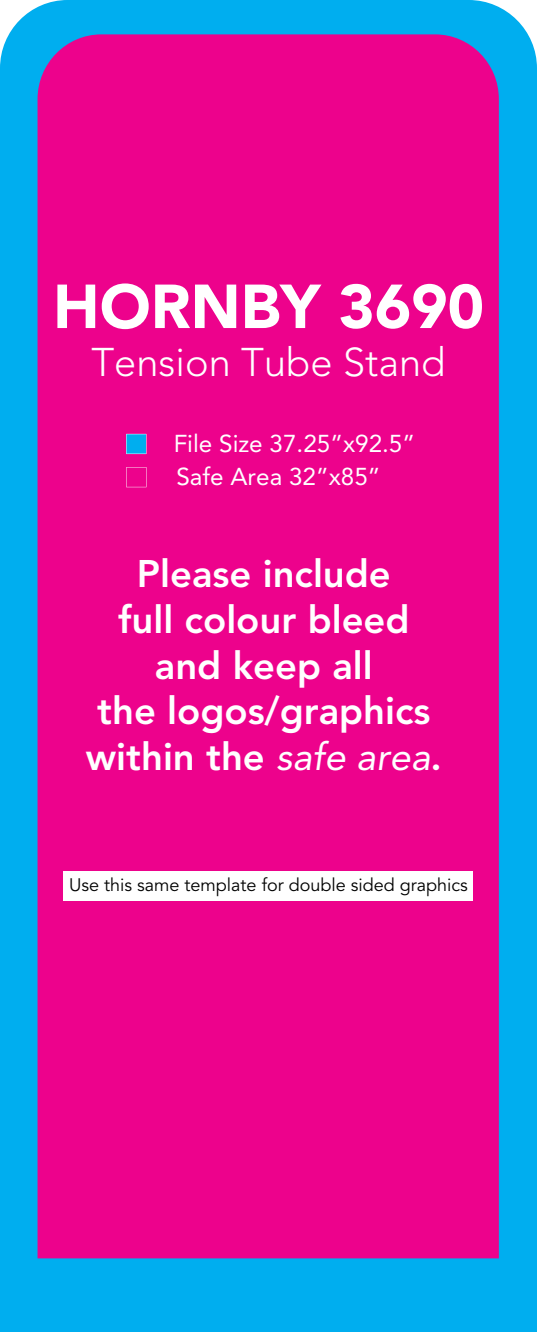
<style>
.page{position:relative;width:537px;height:1332px;background:#fff}
.page>*{position:absolute;margin:0;border:0;box-sizing:border-box;transform-origin:0 0}
.t1{font:900 61.38px "Avenir LT Std";color:#fff}
.t2{font:300 39.76px "Avenir LT Std";color:#fff}
.t3{font:800 38.16px/45.8px "Avenir LT Std";color:#fff;text-align:center}
.t4{font:24.28px/33.2px "Avenir LT Std";color:#fff}
.t5{font:18px "Avenir LT Std";color:#000}
.s1{font-weight:400;font-style:italic}
</style>
<div class="page">
<div style="left:0;top:0;width:536px;height:1332px;background:#00aeef"></div>
<div style="left:38px;top:34px;width:460px;height:1224px;background:#ed028c"></div>
<div style="left:64px;top:871px;width:409px;height:30px;background:#fff"></div>
<svg style="left:126px;top:434px;width:20px;height:20px"></svg>
<svg style="left:126px;top:467px;width:20px;height:20px"></svg>
<h1 class="t1" style="left:53px;top:270px;width:432px">HORNBY 3690</h1>
<p class="t2" style="left:91px;top:339px;width:355px">Tension Tube Stand</p>
<p class="t4" style="left:173px;top:427px;width:243px">File Size 37.25”x92.5”<br>Safe Area 32”x85”</p>
<p class="t3" style="left:86px;top:551px;width:357px">Please include<br>full colour bleed and keep all<br>the logos/graphics within the <span class="s1">safe area</span>.</p>
<p class="t5" style="left:69px;top:874px;width:400px">Use this same template for double sided graphics</p>
</div>
